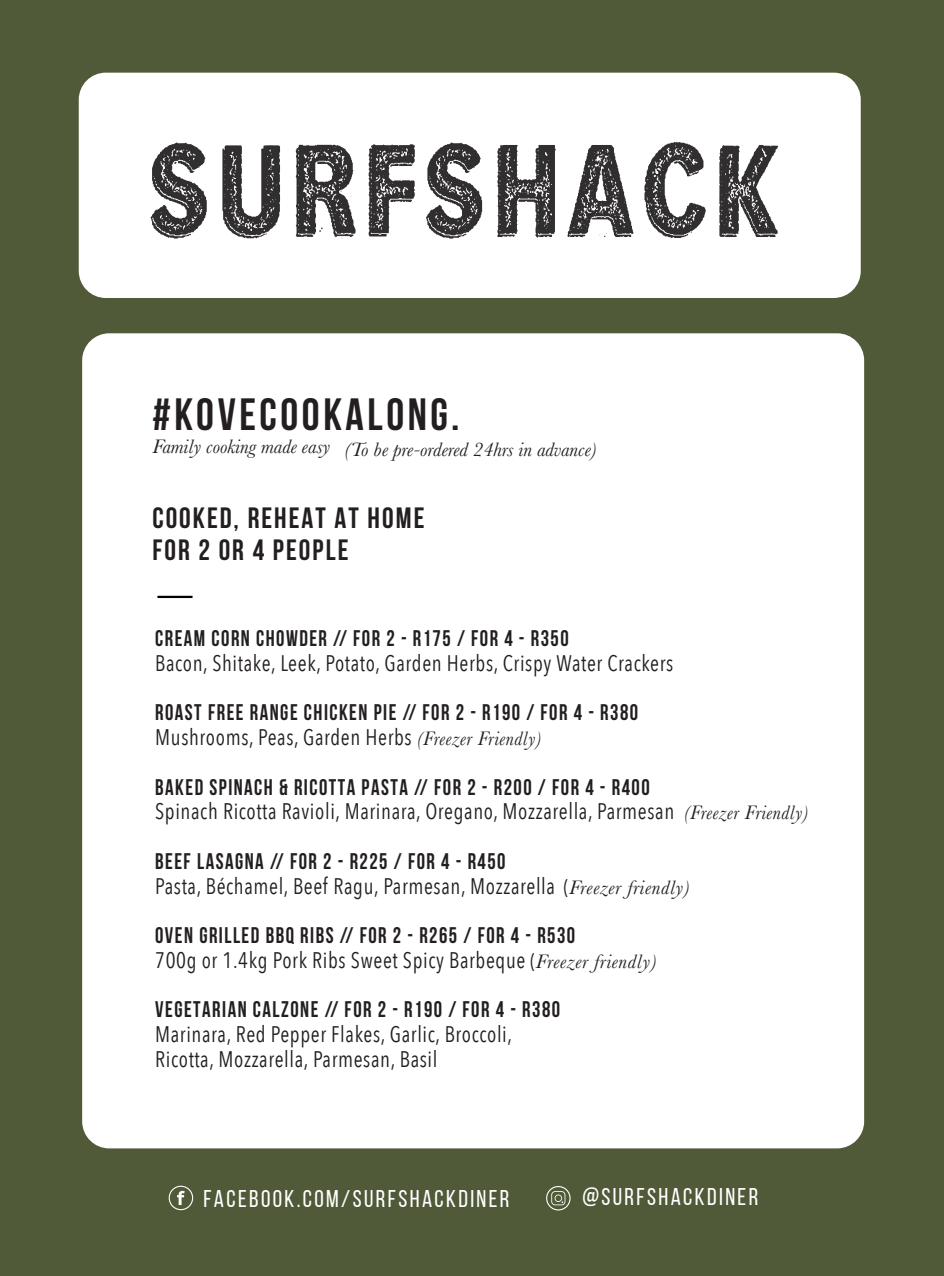
<style>
.page{position:relative;width:944px;height:1276px;background:#505a38}
.page>*{position:absolute;margin:0;border:0;box-sizing:border-box;transform-origin:0 0}
.t1{font:700 45px "Bebas Neue";letter-spacing:.08em;color:#231f20}
.t2{font:700 29.25px "Bebas Neue";letter-spacing:.07em;color:#231f20}
.t3{font:24.07px "Bebas Neue";letter-spacing:.1em;color:#fff}
.t4{font:22.5px "Avenir Next Condensed";letter-spacing:.03em;color:#231f20;scale:.94 1}
.t5{font:700 22.5px "Bebas Neue";letter-spacing:.07em;color:#231f20;scale:.94 1}
.t6{font:italic 20.25px "Baskerville";color:#231f20}
.s1{font-family:"Baskerville";font-style:italic;font-size:20.25px}
.s2{font-size:20.25px}
</style>
<div class="page">
<div style="left:79px;top:73px;width:782px;height:225px;background:#fff;border-radius:27px"></div>
<div style="left:82px;top:333px;width:782px;height:815px;background:#fff;border-radius:27px"></div>
<hr style="left:157px;top:596px;width:36px;height:2px;background:#000">
<svg style="left:151px;top:142px;width:627px;height:96px"></svg>
<svg style="left:177px;top:1190px;width:8px;height:15px"></svg>
<svg style="left:551px;top:1191px;width:14px;height:14px"></svg>
<div style="left:169px;top:1185px;width:24px;height:25px;border:1px solid #fff;border-radius:50%"></div>
<div style="left:546px;top:1186px;width:25px;height:24px;border:1px solid #fff;border-radius:50%"></div>
<p class="t1" style="left:152px;top:389px;width:309px">#KOVECOOKALONG.</p>
<p class="t6" style="left:152px;top:433px;width:179px">Family cooking made easy</p>
<p class="t6" style="left:344px;top:436px;width:254px">(To be pre-ordered 24hrs in advance)</p>
<p class="t2" style="left:152px;top:502px;width:274px">COOKED, REHEAT AT HOME</p>
<p class="t2" style="left:152px;top:534px;width:198px">FOR 2 OR 4 PEOPLE</p>
<p class="t5" style="left:155px;top:626px;width:441px">CREAM CORN CHOWDER // FOR 2 - R175 / FOR 4 - R350</p>
<p class="t4" style="left:155px;top:644px;width:553px">Bacon, Shitake, Leek, Potato, Garden Herbs, Crispy Water Crackers</p>
<p class="t5" style="left:155px;top:700px;width:515px">ROAST FREE RANGE CHICKEN PIE // FOR 2 - R190 / FOR 4 - R380</p>
<p class="t4" style="left:155px;top:718px;width:413px">Mushrooms, Peas, Garden Herbs <span class="s1">(Freezer Friendly)</span></p>
<p class="t5" style="left:155px;top:774px;width:528px">BAKED SPINACH &amp; RICOTTA PASTA // FOR 2 - R200 / FOR 4 - R400</p>
<p class="t4" style="left:155px;top:792px;width:697px">Spinach Ricotta Ravioli, Marinara, Oregano, Mozzarella, Parmesan <span class="s1">(Freezer Friendly)</span></p>
<p class="t5" style="left:155px;top:849px;width:374px">BEEF LASAGNA // FOR 2 - R225 / FOR 4 - R450</p>
<p class="t4" style="left:155px;top:866px;width:570px">Pasta, Béchamel, Beef Ragu, Parmesan, Mozzarella <span class="s2">(</span><span class="s1">Freezer friendly)</span></p>
<p class="t5" style="left:155px;top:923px;width:448px">OVEN GRILLED BBQ RIBS // FOR 2 - R265 / FOR 4 - R530</p>
<p class="t4" style="left:155px;top:941px;width:535px">700g or 1.4kg Pork Ribs Sweet Spicy Barbeque <span class="s2">(</span><span class="s1">Freezer friendly)</span></p>
<p class="t5" style="left:155px;top:997px;width:432px">VEGETARIAN CALZONE // FOR 2 - R190 / FOR 4 - R380</p>
<p class="t4" style="left:155px;top:1015px;width:381px">Marinara, Red Pepper Flakes, Garlic, Broccoli,</p>
<p class="t4" style="left:155px;top:1040px;width:302px">Ricotta, Mozzarella, Parmesan, Basil</p>
<p class="t3" style="left:204px;top:1185px;width:307px">FACEBOOK.COM/SURFSHACKDINER</p>
<p class="t3" style="left:582px;top:1184px;width:177px">@SURFSHACKDINER</p>
</div>
